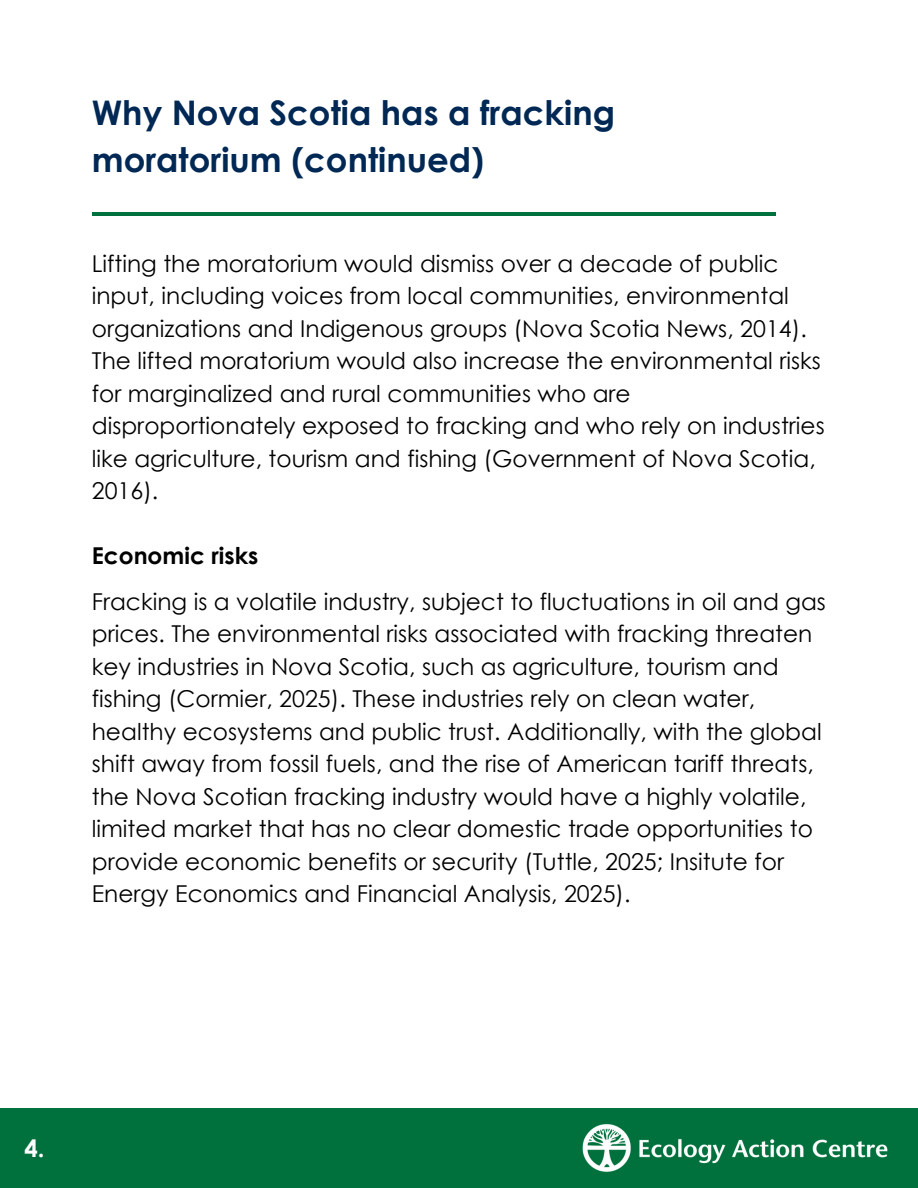
<style>
.page{position:relative;width:918px;height:1188px;background:#fff}
.page>*{position:absolute;margin:0;border:0;box-sizing:border-box;transform-origin:0 0}
.t1{font:700 33.9px/47px "Century Gothic";color:#002855}
.t2{font:700 24px "Century Gothic";color:#fff}
.t3{font:23.25px/32.5px "Century Gothic";color:#000}
.t4{font:700 23.25px "Century Gothic";color:#000}
</style>
<div class="page">
<div style="left:0;top:1108px;width:918px;height:80px;background:#00703c"></div>
<img style="left:582px;top:1124px;width:306px;height:48px">
<hr style="left:92px;top:212px;width:684px;height:4px;background:#00703c">
<h1 class="t1" style="left:92px;top:88px;width:525px">Why Nova Scotia has a fracking moratorium (continued)</h1>
<p class="t3" style="left:92px;top:246px;width:734px">Lifting the moratorium would dismiss over a decade of public input, including voices from local communities, environmental organizations and Indigenous groups (Nova Scotia News, 2014).<br>The lifted moratorium would also increase the environmental risks for marginalized and rural communities who are disproportionately exposed to fracking and who rely on industries like agriculture, tourism and fishing (Government of Nova Scotia, 2016).</p>
<p class="t4" style="left:92px;top:541px;width:168px">Economic risks</p>
<h2 class="t3" style="left:92px;top:584px;width:736px">Fracking is a volatile industry, subject to fluctuations in oil and gas prices. The environmental risks associated with fracking threaten key industries in Nova Scotia, such as agriculture, tourism and fishing (Cormier, 2025). These industries rely on clean water, healthy ecosystems and public trust. Additionally, with the global shift away from fossil fuels, and the rise of American tariff threats, the Nova Scotian fracking industry would have a highly volatile, limited market that has no clear domestic trade opportunities to provide economic benefits or security (Tuttle, 2025; Insitute for Energy Economics and Financial Analysis, 2025).</h2>
<p class="t2" style="left:24px;top:1132px;width:22px">4.</p>
</div>
